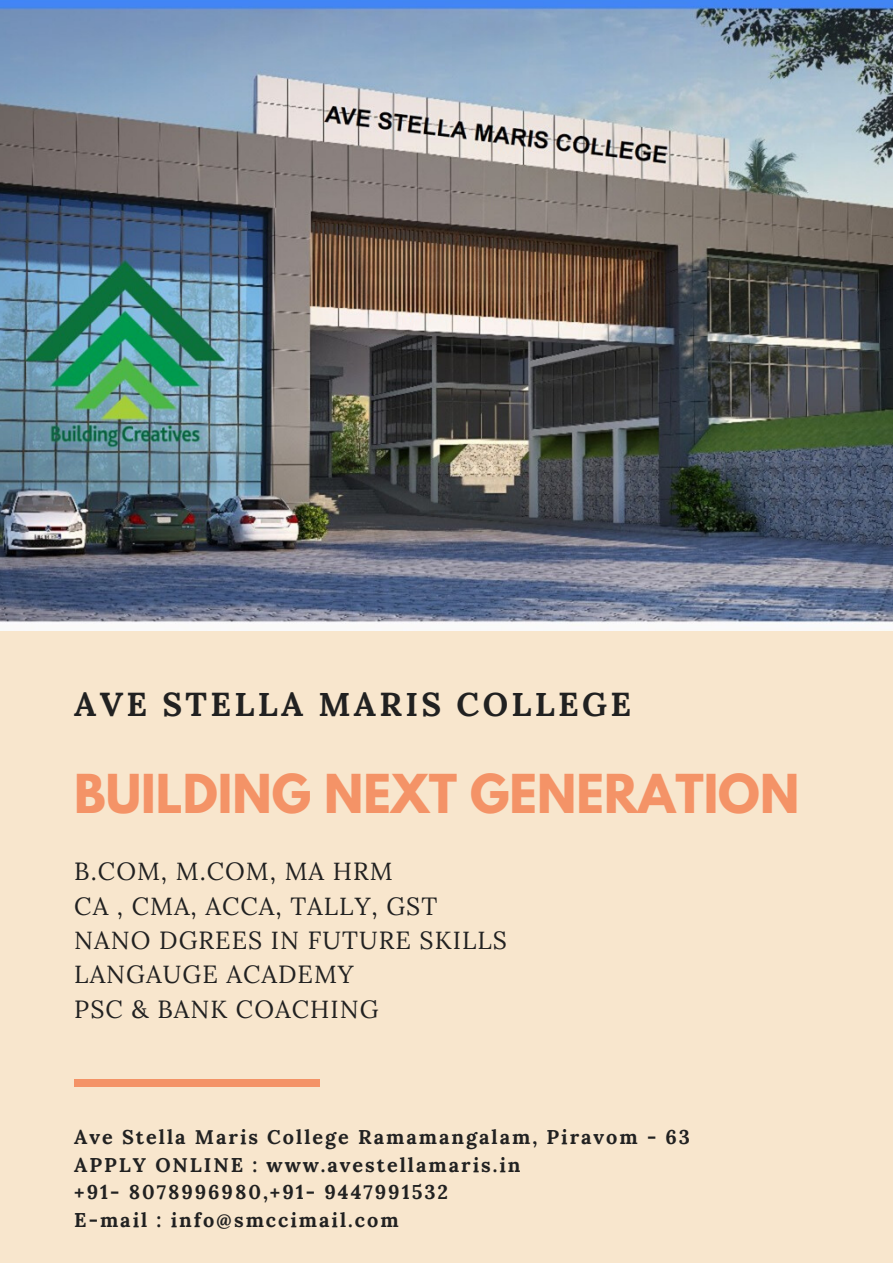
<style>
.page{position:relative;width:893px;height:1263px;background:#f8e6cd}
.page>*{position:absolute;margin:0;border:0;box-sizing:border-box;transform-origin:0 0}
.t1{font:700 47.55px "League Spartan";color:#f49367}
.t2{font:700 33.08px "Lora";letter-spacing:.1em;color:#212121}
.t3{font:24.83px "Lora";letter-spacing:.04em;color:#212121}
.t4{font:700 19.88px "Lora";letter-spacing:.1em;color:#212121}
</style>
<div class="page">
<img style="left:0;top:0;width:893px;height:630px">
<div style="left:74px;top:1079px;width:246px;height:7px;background:#f49367"></div>
<p class="t2" style="left:74px;top:683px;width:558px">AVE STELLA MARIS COLLEGE</p>
<p class="t1" style="left:74px;top:770px;width:726px">BUILDING NEXT GENERATION</p>
<p class="t3" style="left:74px;top:855px;width:320px">B.COM, M.COM, MA HRM</p>
<p class="t3" style="left:74px;top:889px;width:364px">CA , CMA, ACCA, TALLY, GST</p>
<p class="t3" style="left:74px;top:924px;width:434px">NANO DGREES IN FUTURE SKILLS</p>
<p class="t3" style="left:74px;top:958px;width:281px">LANGAUGE ACADEMY</p>
<p class="t3" style="left:74px;top:992px;width:306px">PSC &amp; BANK COACHING</p>
<p class="t4" style="left:74px;top:1124px;width:617px">Ave Stella Maris College Ramamangalam, Piravom - 63</p>
<p class="t4" style="left:74px;top:1152px;width:448px">APPLY ONLINE : www.avestellamaris.in</p>
<p class="t4" style="left:74px;top:1179px;width:375px">+91- 8078996980,+91- 9447991532</p>
<p class="t4" style="left:74px;top:1207px;width:326px">E-mail : info@smccimail.com</p>
</div>
